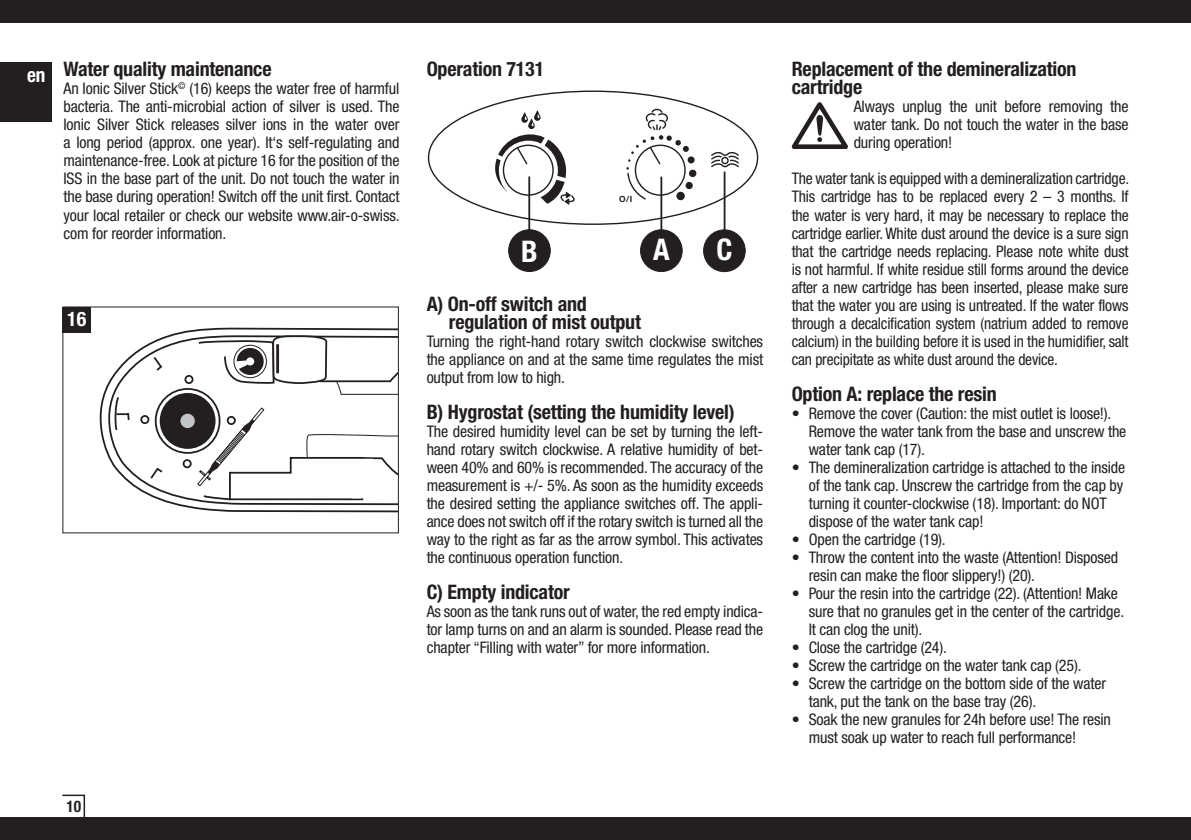
<style>
.page{position:relative;width:1191px;height:840px;background:#fff}
.page>*{position:absolute;margin:0;border:0;box-sizing:border-box;transform-origin:0 0}
.t1{font:700 condensed 29.8px "Helvetica Neue LT Pro";color:#fff}
.zwischentitel_10p{font:700 condensed 20px/18px "Helvetica Neue LT Pro";letter-spacing:-.01em;color:#231f20}
.t2{font:700 condensed 20px "Helvetica Neue LT Pro";color:#fff;scale:.96 1}
.t3{font:700 condensed 20px "Helvetica Neue LT Pro";color:#fff}
.lauftext_8p{font:condensed 16px/18px "Helvetica Neue LT Pro";letter-spacing:-.01em;color:#231f20;text-align:justify}
.lautext_8p_einzug{font:condensed 16px/18px "Helvetica Neue LT Pro";letter-spacing:-.01em;color:#231f20}
.t4{font:700 condensed 16px "Helvetica Neue LT Pro";color:#231f20;scale:.96 1}
.t5{font:700 8.4px "Helvetica Neue";color:#231f20}
</style>
<div class="page">
<div style="left:0;top:0;width:1191px;height:23px;background:#231f20"></div>
<div style="left:0;top:816px;width:1191px;height:23px;background:#231f20"></div>
<svg style="left:61px;top:794px;width:25px;height:23px"></svg>
<svg style="left:428px;top:90px;width:330px;height:135px"></svg>
<div style="left:685px;top:182px;width:8px;height:7px;background:#231f20;border-radius:50%"></div>
<div style="left:689px;top:169px;width:7px;height:8px;background:#231f20;border-radius:50%"></div>
<div style="left:687px;top:156px;width:7px;height:7px;background:#231f20;border-radius:50%"></div>
<svg style="left:710px;top:151px;width:29px;height:17px"></svg>
<svg style="left:484px;top:108px;width:205px;height:97px"></svg>
<div style="left:640px;top:230px;width:42px;height:41px;background:#231f20;border-radius:50%"></div>
<div style="left:640px;top:229px;width:42px;height:43px;border:1px solid #231f20;border-radius:50%"></div>
<div style="left:508px;top:230px;width:42px;height:41px;background:#231f20;border-radius:50%"></div>
<div style="left:508px;top:229px;width:43px;height:43px;border:1px solid #231f20;border-radius:50%"></div>
<div style="left:703px;top:230px;width:42px;height:41px;background:#231f20;border-radius:50%"></div>
<div style="left:703px;top:229px;width:42px;height:43px;border:1px solid #231f20;border-radius:50%"></div>
<hr style="left:528px;top:176px;width:2px;height:62px;background:#231f20">
<hr style="left:660px;top:176px;width:2px;height:62px;background:#231f20">
<hr style="left:723px;top:171px;width:2px;height:62px;background:#231f20">
<div style="left:0;top:62px;width:51px;height:60px;background:#231f20"></div>
<svg style="left:172px;top:327px;width:225px;height:185px"></svg>
<svg style="left:100px;top:372px;width:297px;height:134px"></svg>
<svg style="left:115px;top:486px;width:282px;height:15px"></svg>
<svg style="left:115px;top:334px;width:282px;height:152px"></svg>
<div style="left:353px;top:459px;width:19px;height:38px;background:#fff"></div>
<div style="left:62px;top:307px;width:29px;height:25px;background:#231f20"></div>
<svg style="left:791px;top:102px;width:57px;height:47px"></svg>
<p class="t2" style="left:27px;top:63px;width:21px">en</p>
<p class="zwischentitel_10p" style="left:63px;top:60px;width:210px">Water quality maintenance</p>
<p class="zwischentitel_10p" style="left:427px;top:60px;width:119px">Operation 7131</p>
<p class="lauftext_8p" style="left:63px;top:79px;width:337px">An Ionic Silver Stick<sup>©</sup> (16) keeps the water free of harmful bacteria. The anti-microbial action of silver is used. The Ionic Silver Stick releases silver ions in the water over a long period (approx. one year). It‘s self-regulating and maintenance-free. Look at picture 16 for the position of the ISS in the base part of the unit. Do not touch the water in the base during operation! Switch off the unit first. Contact your local retailer or check our website www.air-o-swiss. com for reorder information.</p>
<p class="t5" style="left:619px;top:193px;width:15px">O/I</p>
<p class="t1" style="left:521px;top:233px;width:18px">B</p>
<p class="t1" style="left:653px;top:231px;width:18px">A</p>
<p class="t1" style="left:716px;top:231px;width:17px">C</p>
<p class="t3" style="left:67px;top:307px;width:20px">16</p>
<p class="zwischentitel_10p" style="left:449px;top:294px;width:193px;text-indent:-22px">A) On-off switch and regulation of mist output</p>
<p class="lauftext_8p" style="left:427px;top:331px;width:338px">Turning the right-hand rotary switch clockwise switches the appliance on and at the same time regulates the mist output from low to high.</p>
<p class="zwischentitel_10p" style="left:427px;top:402px;width:309px">B) Hygrostat (setting the humidity level)</p>
<p class="lauftext_8p" style="left:427px;top:421px;width:338px">The desired humidity level can be set by turning the left&shy;hand rotary switch clockwise. A relative humidity of bet&shy;ween 40% and 60% is recommended. The accuracy of the measurement is +/- 5%. As soon as the humidity exceeds the desired setting the appliance switches off. The appli&shy;ance does not switch off if the rotary switch is turned all the way to the right as far as the arrow symbol. This activates the continuous operation function.</p>
<p class="zwischentitel_10p" style="left:427px;top:582px;width:145px">C) Empty indicator</p>
<p class="lauftext_8p" style="left:427px;top:601px;width:338px">As soon as the tank runs out of water, the red empty indica&shy;tor lamp turns on and an alarm is sounded. Please read the chapter “Filling with water” for more information.</p>
<p class="t4" style="left:66px;top:795px;width:17px">10</p>
<p class="zwischentitel_10p" style="left:791px;top:60px;width:286px">Replacement of the demineralization cartridge</p>
<p class="lauftext_8p" style="left:853px;top:97px;width:276px">Always unplug the unit before removing the water tank. Do not touch the water in the base during operation!</p>
<p class="lauftext_8p" style="left:791px;top:169px;width:339px">The water tank is equipped with a demineralization cartridge.<br>This cartridge has to be replaced every 2 – 3 months. If the water is very hard, it may be necessary to replace the cartridge earlier. White dust around the device is a sure sign that the cartridge needs replacing. Please note white dust is not harmful. If white residue still forms around the device after a new cartridge has been inserted, please make sure that the water you are using is untreated. If the water flows through a decalcification system (natrium added to remove calcium) in the building before it is used in the humidifier, salt can precipitate as white dust around the device.</p>
<p class="zwischentitel_10p" style="left:791px;top:384px;width:206px">Option A: replace the resin</p>
<p class="lautext_8p_einzug" style="left:808px;top:403px;width:319px;text-indent:-17px">• Remove the cover (Caution: the mist outlet is loose!).<br>Remove the water tank from the base and unscrew the water tank cap (17).</p>
<p class="lautext_8p_einzug" style="left:808px;top:457px;width:318px;text-indent:-17px">• The demineralization cartridge is attached to the inside of the tank cap. Unscrew the cartridge from the cap by turning it counter-clockwise (18). Important: do NOT dispose of the water tank cap!</p>
<p class="lautext_8p_einzug" style="left:791px;top:529px;width:155px">• Open the cartridge (19).</p>
<p class="lautext_8p_einzug" style="left:808px;top:547px;width:311px;text-indent:-17px">• Throw the content into the waste (Attention! Disposed resin can make the floor slippery!) (20).</p>
<p class="lautext_8p_einzug" style="left:808px;top:583px;width:317px;text-indent:-17px">• Pour the resin into the cartridge (22). (Attention! Make sure that no granules get in the center of the cartridge.<br>It can clog the unit).</p>
<p class="lautext_8p_einzug" style="left:791px;top:637px;width:157px">• Close the cartridge (24).</p>
<p class="lautext_8p_einzug" style="left:791px;top:655px;width:291px">• Screw the cartridge on the water tank cap (25).</p>
<p class="lautext_8p_einzug" style="left:791px;top:673px;width:316px">• Screw the cartridge on the bottom side of the water</p>
<p class="lautext_8p_einzug" style="left:808px;top:691px;width:229px">tank, put the tank on the base tray (26).</p>
<p class="lautext_8p_einzug" style="left:808px;top:709px;width:304px;text-indent:-17px">• Soak the new granules for 24h before use! The resin must soak up water to reach full performance!</p>
</div>
